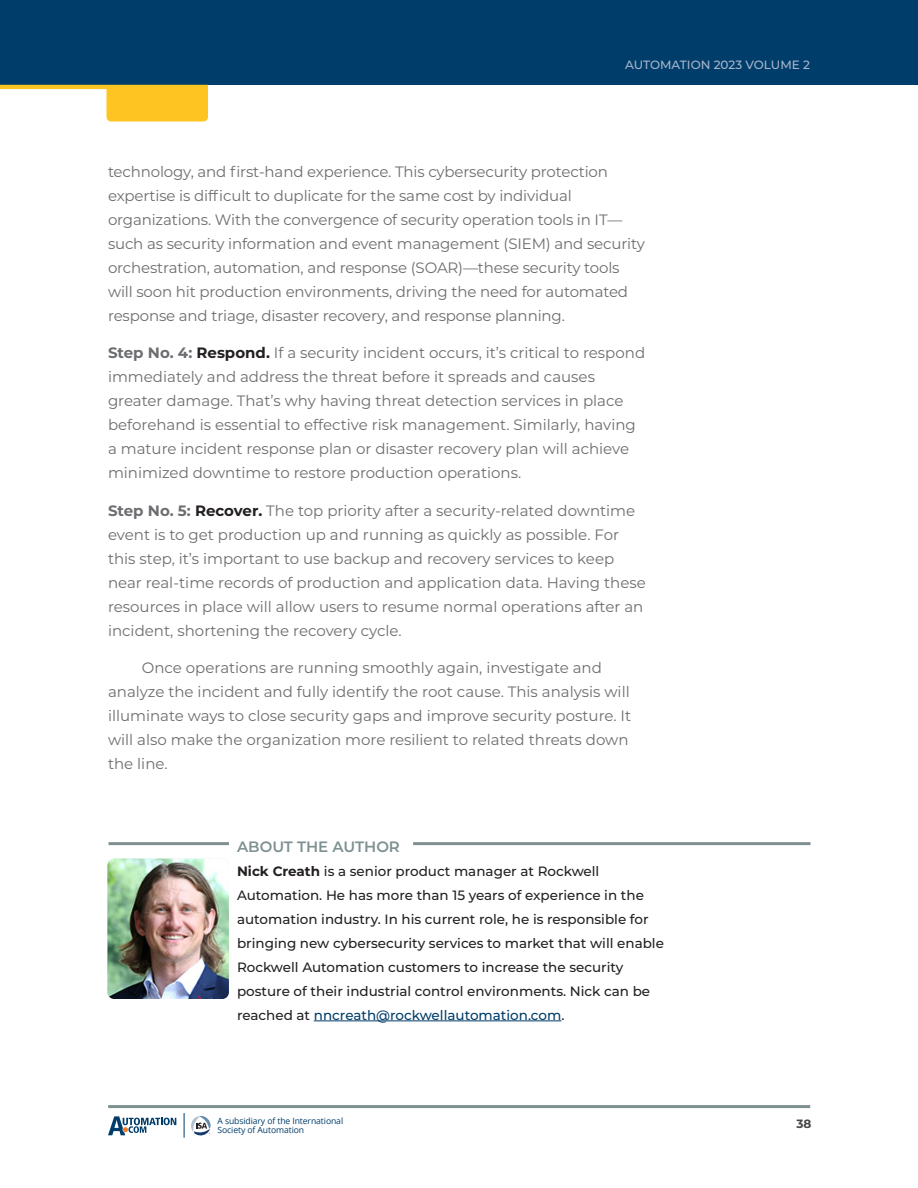
<style>
.page{position:relative;width:918px;height:1188px;background:#fff}
.page>*{position:absolute;margin:0;border:0;box-sizing:border-box;transform-origin:0 0}
.no_indent_text{font:15px/24px "Montserrat";color:#6c6d70}
.text{font:15px/24px "Montserrat";letter-spacing:-.01em;color:#6c6d70}
.About_Author_Subhead{font:600 15px "Montserrat";color:#7e9091}
.About_Author_Text{font:500 13.5px/24px "Montserrat";color:#231f20}
.t1{font:500 12px "Montserrat";color:#a8b6cd}
.t2{font:700 12px "Montserrat";color:#454647}
.t3{font:8.55px/9.4px "Open Sans";letter-spacing:-.01em;color:#003d6a}
.s1{font-weight:700}
.s2{font-weight:700;color:#231f20}
.s3{color:#003d6a}
</style>
<div class="page">
<div style="left:0;top:0;width:918px;height:85px;background:#003d6a"></div>
<hr style="left:108px;top:1105px;width:702px;height:3px;background:#7e9091">
<svg style="left:0;top:85px;width:208px;height:37px"></svg>
<svg style="left:108px;top:1116px;width:68px;height:19px"></svg>
<svg style="left:184px;top:1113px;width:27px;height:25px"></svg>
<img style="left:107px;top:859px;width:122px;height:140px">
<hr style="left:314px;top:1021px;width:247px;height:1px;background:#003d6a">
<hr style="left:413px;top:842px;width:398px;height:3px;background:#7e9091">
<hr style="left:109px;top:842px;width:120px;height:3px;background:#7e9091">
<p class="t1" style="left:625px;top:57px;width:186px">AUTOMATION 2023 VOLUME 2</p>
<p class="text" style="left:108px;top:159px;width:538px">technology, and first-hand experience. This cybersecurity protection expertise is difficult to duplicate for the same cost by individual organizations. With the convergence of security operation tools in IT— such as security information and event management (SIEM) and security orchestration, automation, and response (SOAR)—these security tools will soon hit production environments, driving the need for automated response and triage, disaster recovery, and response planning.</p>
<p class="no_indent_text" style="left:108px;top:340px;width:539px"><span class="s1">Step No. 4:</span> <span class="s2">Respond.</span> If a security incident occurs, it’s critical to respond immediately and address the threat before it spreads and causes greater damage. That’s why having threat detection services in place beforehand is essential to effective risk management. Similarly, having a mature incident response plan or disaster recovery plan will achieve minimized downtime to restore production operations.</p>
<p class="no_indent_text" style="left:108px;top:498px;width:539px"><span class="s1">Step No. 5:</span> <span class="s2">Recover.</span> The top priority after a security-related downtime event is to get production up and running as quickly as possible. For this step, it’s important to use backup and recovery services to keep near real-time records of production and application data. Having these resources in place will allow users to resume normal operations after an incident, shortening the recovery cycle.</p>
<p class="text" style="left:108px;top:655px;width:525px;text-indent:34px">Once operations are running smoothly again, investigate and analyze the incident and fully identify the root cause. This analysis will illuminate ways to close security gaps and improve security posture. It will also make the organization more resilient to related threats down the line.</p>
<p class="About_Author_Subhead" style="left:237px;top:836px;width:164px">ABOUT THE AUTHOR</p>
<p class="About_Author_Text" style="left:237px;top:858px;width:428px"><span class="s1">Nick Creath</span> is a senior product manager at Rockwell Automation. He has more than 15 years of experience in the automation industry. In his current role, he is responsible for bringing new cybersecurity services to market that will enable Rockwell Automation customers to increase the security posture of their industrial control environments. Nick can be reached at <span class="s3">nncreath@rockwellautomation.com</span>.</p>
<p class="t3" style="left:218px;top:1116px;width:127px">A subsidiary of the International<br>Society of Automation</p>
<p class="t2" style="left:797px;top:1116px;width:17px">38</p>
</div>
